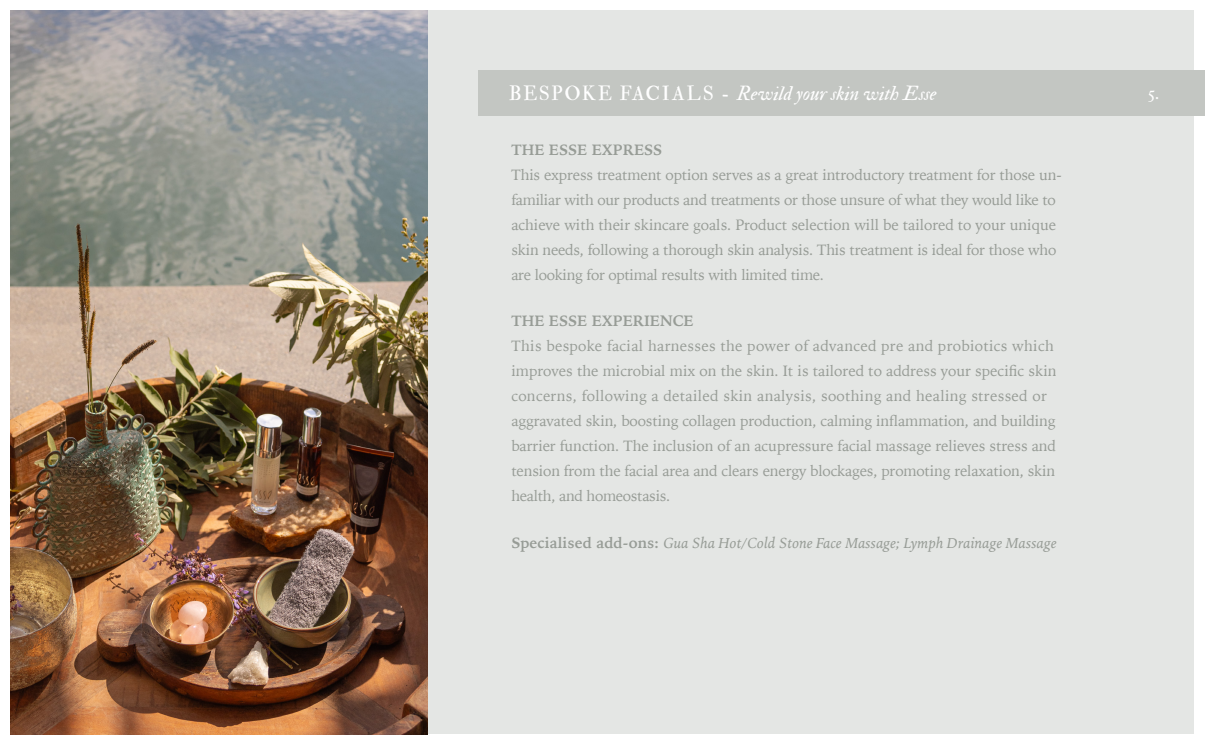
<style>
.page{position:relative;width:1205px;height:745px;background:#fff}
.page>*{position:absolute;margin:0;border:0;box-sizing:border-box;transform-origin:0 0}
.t1{font:20px "IM FELL Double Pica Italic";letter-spacing:-.005em;color:#fff}
.t2{font:17.5px "Iowan Old Style";color:#fff}
.t3{font:15px/25px "Iowan Old Style";letter-spacing:-.01em;color:#979c96}
.t4{font:italic 15px "Iowan Old Style";letter-spacing:.005em;color:#979c96}
.s1{font-family:"IM FELL Double Pica Roman"}
.s2{font-weight:700}
.s3{font-weight:700;font-style:normal}
</style>
<div class="page">
<div style="left:428px;top:11px;width:766px;height:722px;background:#e4e6e4"></div>
<div style="left:478px;top:70px;width:727px;height:45px;background:#c3c6c2"></div>
<img style="left:11px;top:11px;width:417px;height:722px">
<h1 class="t1" style="left:509px;top:81px;width:429px"><span class="s1">BESPOKE FACIALS -</span> Rewild your skin with Esse</h1>
<h1 class="t2" style="left:1148px;top:77px;width:14px">5.</h1>
<h1 class="t3" style="left:511px;top:136px;width:552px"><span class="s2">THE ESSE EXPRESS<br></span>This express treatment option serves as a great introductory treatment for those un&shy;familiar with our products and treatments or those unsure of what they would like to achieve with their skincare goals. Product selection will be tailored to your unique skin needs, following a thorough skin analysis. This treatment is ideal for those who are looking for optimal results with limited time.</h1>
<h1 class="t3" style="left:511px;top:307px;width:547px"><span class="s2">THE ESSE EXPERIENCE<br></span>This bespoke facial harnesses the power of advanced pre and probiotics which improves the microbial mix on the skin. It is tailored to address your specific skin concerns, following a detailed skin analysis, soothing and healing stressed or aggravated skin, boosting collagen production, calming inflammation, and building barrier function. The inclusion of an acupressure facial massage relieves stress and tension from the facial area and clears energy blockages, promoting relaxation, skin health, and homeostasis.</h1>
<h1 class="t4" style="left:511px;top:529px;width:547px"><span class="s3">Specialised add-ons:</span> Gua Sha Hot/Cold Stone Face Massage; Lymph Drainage Massage</h1>
</div>
